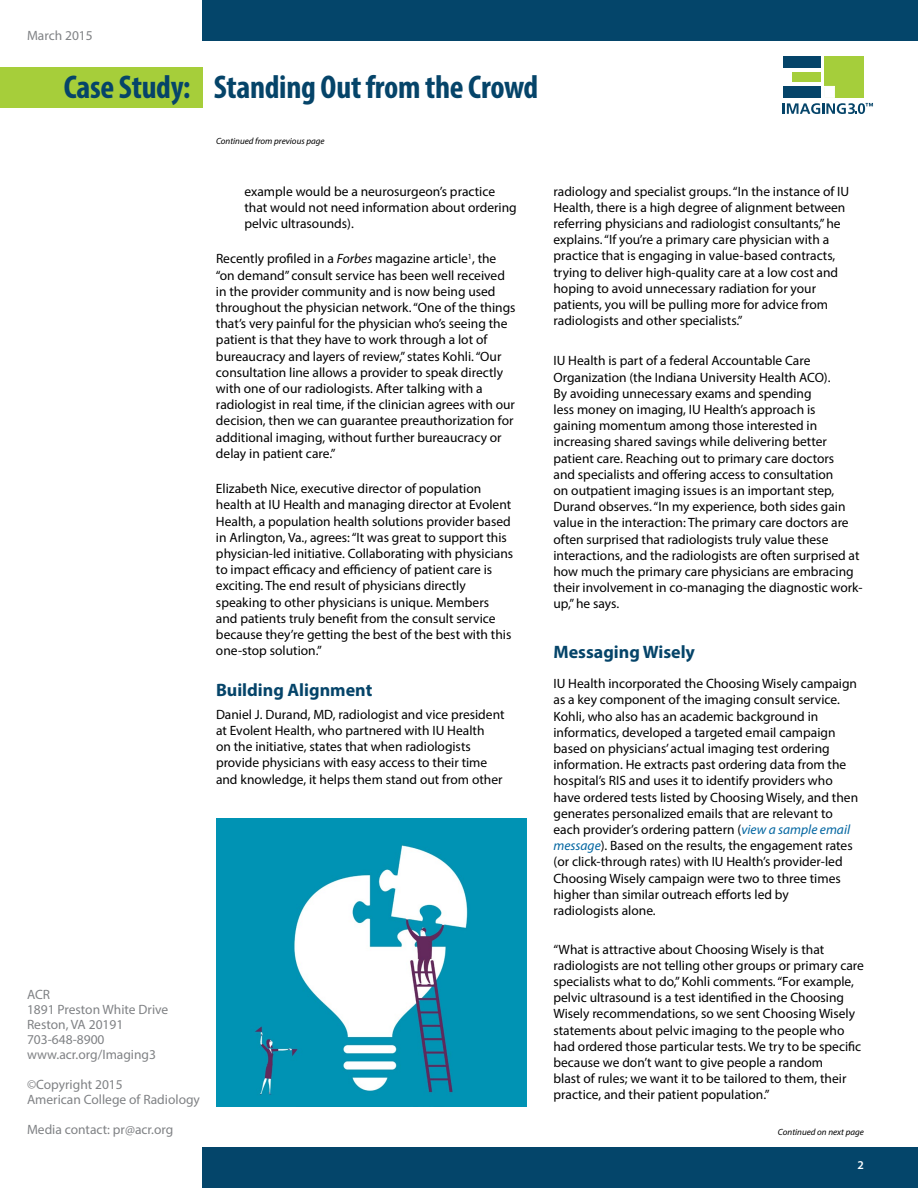
<style>
.page{position:relative;width:918px;height:1188px;background:#fff}
.page>*{position:absolute;margin:0;border:0;box-sizing:border-box;transform-origin:0 0}
.t1{font:700 condensed 33px "Myriad Pro";letter-spacing:-.01em;color:#054469}
.t2{font:700 18px "Myriad Pro";color:#054469}
.t3{font:13.5px/16.2px "Myriad Pro";color:#000}
.t4{font:13.5px/15px "Myriad Pro";color:#808285}
.t5{font:600 12px "Myriad Pro";color:#fff}
.t6{font:italic 9px "Myriad Pro";color:#000}
.s1{font-style:italic}
.s2{font-style:italic;color:#0065a0}
</style>
<div class="page">
<div style="left:202px;top:0;width:716px;height:40px;background:#04456a"></div>
<div style="left:0;top:68px;width:202px;height:40px;background:#a6ce3a"></div>
<div style="left:202px;top:1148px;width:716px;height:40px;background:#04456a"></div>
<div style="left:783px;top:56px;width:38px;height:11px;background:#054469"></div>
<div style="left:792px;top:73px;width:29px;height:9px;background:#a5ce3b"></div>
<div style="left:783px;top:86px;width:38px;height:12px;background:#054469"></div>
<div style="left:824px;top:56px;width:40px;height:41px;background:#a5ce3b"></div>
<svg style="left:783px;top:103px;width:90px;height:11px"></svg>
<div style="left:824px;top:86px;width:11px;height:12px;background:#fff;border:1px solid #fff"></div>
<img style="left:216px;top:819px;width:311px;height:288px">
<p class="t4" style="left:27px;top:28px;width:67px">March 2015</p>
<h1 class="t1" style="left:64px;top:67px;width:476px">Case Study: Standing Out from the Crowd</h1>
<p class="t6" style="left:216px;top:136px;width:110px">Continued from previous page</p>
<p class="t3" style="left:244px;top:183px;width:274px">example would be a neurosurgeon’s practice that would not need information about ordering pelvic ultrasounds).</p>
<p class="t3" style="left:216px;top:250px;width:301px">Recently profiled in a <span class="s1">Forbes</span> magazine article<sup>1</sup>, the “on demand” consult service has been well received in the provider community and is now being used throughout the physician network. “One of the things that’s very painful for the physician who’s seeing the patient is that they have to work through a lot of bureaucracy and layers of review,” states Kohli. “Our consultation line allows a provider to speak directly with one of our radiologists. After talking with a radiologist in real time, if the clinician agrees with our decision, then we can guarantee preauthorization for additional imaging, without further bureaucracy or delay in patient care.”</p>
<p class="t3" style="left:216px;top:480px;width:299px">Elizabeth Nice, executive director of population health at IU Health and managing director at Evolent Health, a population health solutions provider based in Arlington, Va., agrees: “It was great to support this physician-led initiative. Collaborating with physicians to impact efficacy and efficiency of patient care is exciting. The end result of physicians directly speaking to other physicians is unique. Members and patients truly benefit from the consult service because they’re getting the best of the best with this one-stop solution.”</p>
<h2 class="t2" style="left:216px;top:678px;width:158px">Building Alignment</h2>
<p class="t3" style="left:216px;top:706px;width:290px">Daniel J. Durand, MD, radiologist and vice president at Evolent Health, who partnered with IU Health<br>on the initiative, states that when radiologists provide physicians with easy access to their time and knowledge, it helps them stand out from other</p>
<p class="t4" style="left:27px;top:987px;width:143px">ACR<br>1891 Preston White Drive<br>Reston, VA 20191<br>703-648-8900 www.acr.org/Imaging3</p>
<p class="t4" style="left:27px;top:1077px;width:175px">©Copyright 2015<br>American College of Radiology</p>
<p class="t4" style="left:27px;top:1122px;width:148px">Media contact: pr@acr.org</p>
<p class="t3" style="left:554px;top:183px;width:297px">radiology and specialist groups. “In the instance of IU Health, there is a high degree of alignment between referring physicians and radiologist consultants,” he explains. “If you’re a primary care physician with a practice that is engaging in value-based contracts, trying to deliver high-quality care at a low cost and hoping to avoid unnecessary radiation for your patients, you will be pulling more for advice from radiologists and other specialists.”</p>
<p class="t3" style="left:554px;top:352px;width:311px">IU Health is part of a federal Accountable Care Organization (the Indiana University Health ACO).<br>By avoiding unnecessary exams and spending<br>less money on imaging, IU Health’s approach is<br>gaining momentum among those interested in increasing shared savings while delivering better patient care. Reaching out to primary care doctors<br>and specialists and offering access to consultation<br>on outpatient imaging issues is an important step, Durand observes. “In my experience, both sides gain value in the interaction: The primary care doctors are often surprised that radiologists truly value these interactions, and the radiologists are often surprised at how much the primary care physicians are embracing their involvement in co-managing the diagnostic work&shy;up,” he says.</p>
<h2 class="t2" style="left:554px;top:641px;width:143px">Messaging Wisely</h2>
<p class="t3" style="left:554px;top:675px;width:306px">IU Health incorporated the Choosing Wisely campaign as a key component of the imaging consult service.<br>Kohli, who also has an academic background in informatics, developed a targeted email campaign based on physicians’ actual imaging test ordering information. He extracts past ordering data from the hospital’s RIS and uses it to identify providers who have ordered tests listed by Choosing Wisely, and then generates personalized emails that are relevant to each provider’s ordering pattern (<span class="s2">view a sample email message</span>). Based on the results, the engagement rates (or click-through rates) with IU Health’s provider-led Choosing Wisely campaign were two to three times higher than similar outreach efforts led by<br>radiologists alone.</p>
<p class="t3" style="left:554px;top:941px;width:312px">“What is attractive about Choosing Wisely is that radiologists are not telling other groups or primary care specialists what to do,” Kohli comments. “For example, pelvic ultrasound is a test identified in the Choosing Wisely recommendations, so we sent Choosing Wisely statements about pelvic imaging to the people who had ordered those particular tests. We try to be specific because we don’t want to give people a random<br>blast of rules; we want it to be tailored to them, their practice, and their patient population.”</p>
<p class="t6" style="left:778px;top:1126px;width:88px">Continued on next page</p>
<p class="t5" style="left:858px;top:1157px;width:8px">2</p>
</div>
